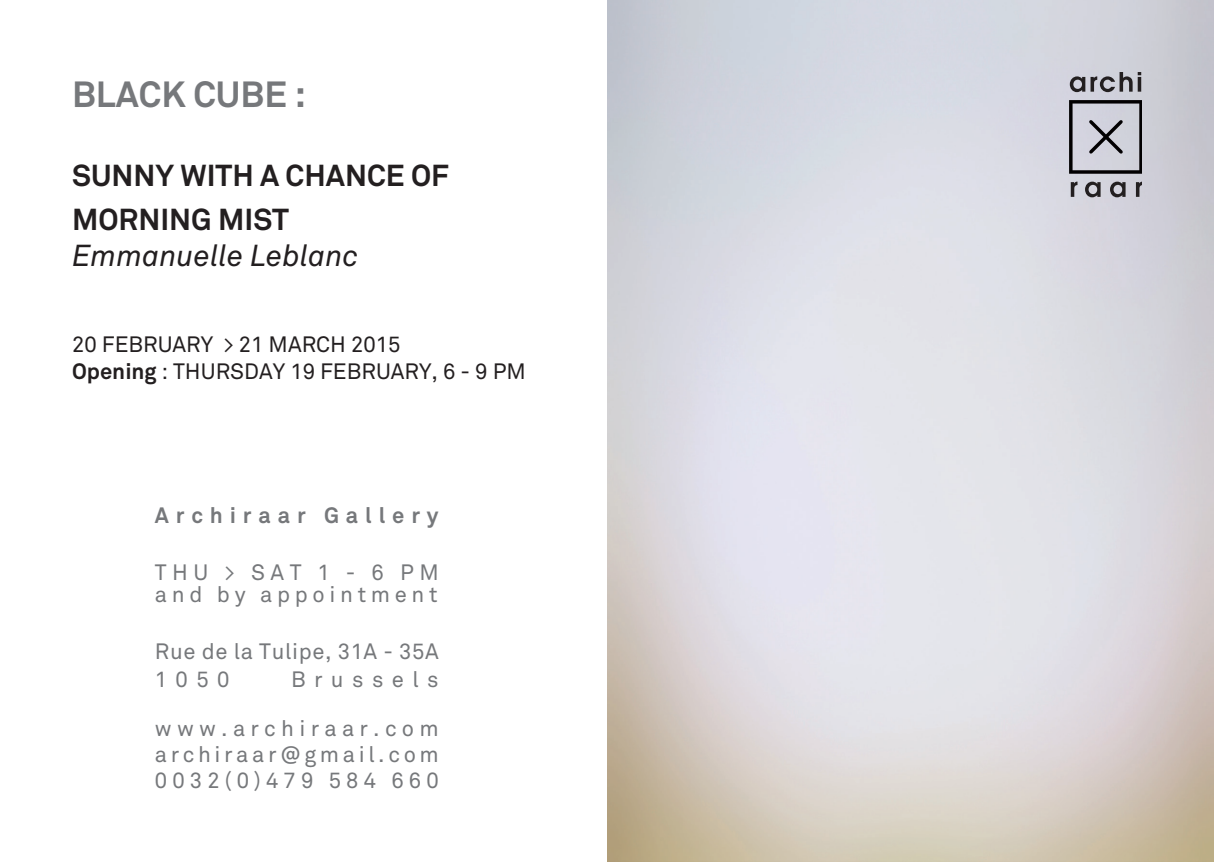
<style>
.page{position:relative;width:1214px;height:862px;background:#fff}
.page>*{position:absolute;margin:0;border:0;box-sizing:border-box;transform-origin:0 0}
.t1{font:700 36px "Akkurat";color:#76787b}
.t2{font:700 30px/43.2px "Akkurat";color:#231f20}
.t3{font:italic 30px "Akkurat";color:#231f20}
.t4{font:22px/26.4px "Akkurat";color:#231f20}
.t5{font:22px/26.4px "Akkurat";letter-spacing:.165em;color:#76787b}
.t6{font:22px/22.4px "Akkurat";letter-spacing:.21em;color:#76787b}
.t7{font:22px/28px "Akkurat";letter-spacing:.025em;color:#76787b}
.t8{font:22px/48.4px "Akkurat";letter-spacing:.24em;color:#76787b;text-align:right}
.t9{font:700 22px "Akkurat";letter-spacing:.31em;color:#76787b}
.s1{font-weight:700}
</style>
<div class="page">
<img style="left:607px;top:0;width:606px;height:862px">
<svg style="left:1069px;top:72px;width:72px;height:20px"></svg>
<svg style="left:1070px;top:182px;width:7px;height:15px"></svg>
<svg style="left:1084px;top:182px;width:16px;height:15px"></svg>
<svg style="left:1109px;top:182px;width:16px;height:15px"></svg>
<svg style="left:1135px;top:182px;width:6px;height:15px"></svg>
<svg style="left:1068px;top:100px;width:73px;height:74px;background:#a5a5ae"></svg>
<h1 class="t1" style="left:72px;top:72px;width:236px">BLACK CUBE :</h1>
<h2 class="t2" style="left:72px;top:154px;width:378px">SUNNY WITH A CHANCE OF<br>MORNING MIST</h2>
<h2 class="t3" style="left:72px;top:238px;width:288px">Emmanuelle Leblanc</h2>
<p class="t4" style="left:72px;top:332px;width:455px">20 FEBRUARY &gt; 21 MARCH 2015<br><span class="s1">Opening</span> : THURSDAY 19 FEBRUARY, 6 - 9 PM</p>
<p class="t9" style="left:155px;top:501px;width:285px">Archiraar Gallery</p>
<p class="t6" style="left:155px;top:562px;width:285px">THU &gt; SAT 1 - 6 PM and by appointment</p>
<p class="t7" style="left:155px;top:638px;width:285px">Rue de la Tulipe, 31A - 35A<br>1050</p>
<p class="t8" style="left:155px;top:656px;width:285px">Brussels www.archiraar.com</p>
<p class="t5" style="left:155px;top:742px;width:285px">archiraar@gmail.com<br>0032(0)479 584 660</p>
</div>
